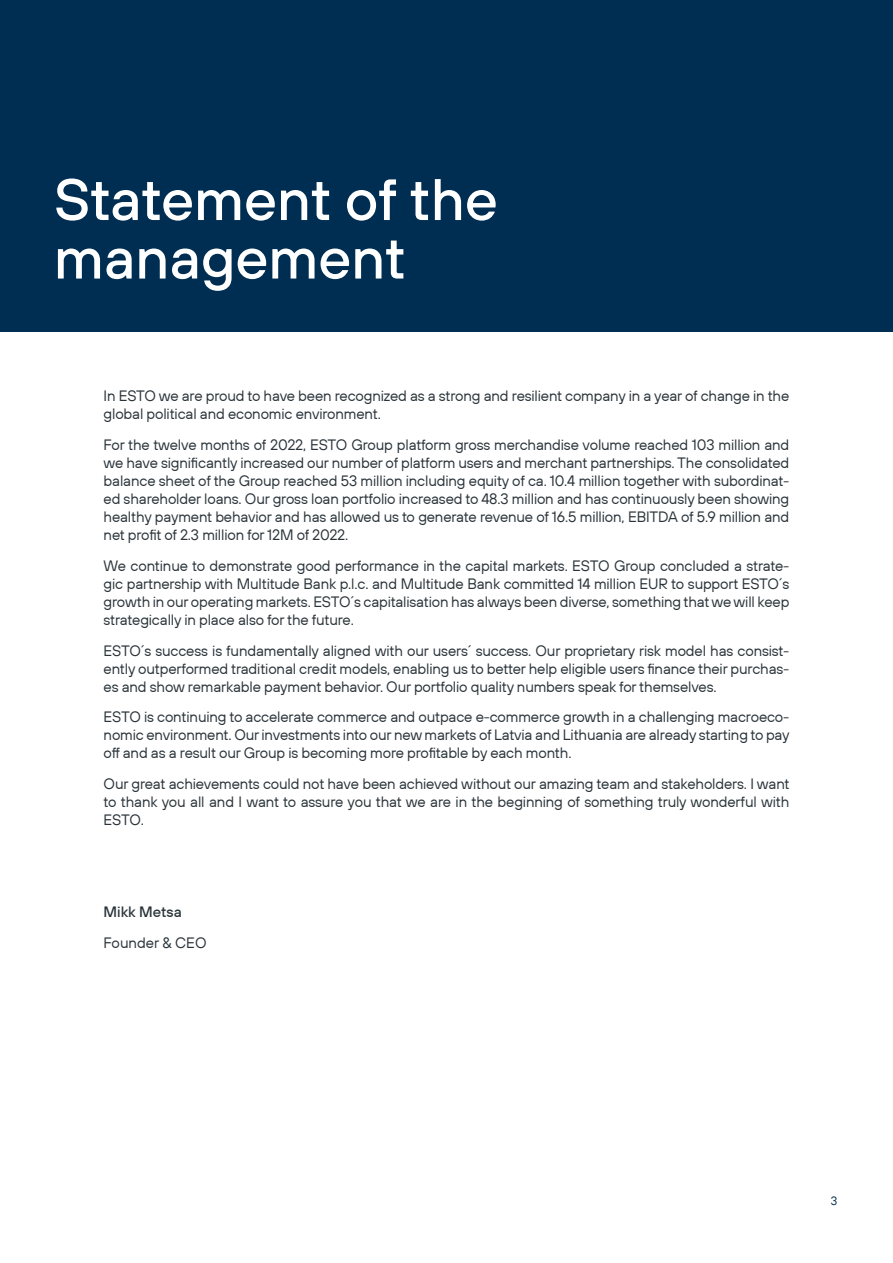
<style>
.page{position:relative;width:893px;height:1263px;background:#fff}
.page>*{position:absolute;margin:0;border:0;box-sizing:border-box;transform-origin:0 0}
.t1{font:500 58.5px/58.5px "TT Hoves Pro";color:#fff}
.t2{font:15px/18px "TT Hoves Pro";letter-spacing:-.01em;color:#2a343a;text-align:justify}
.t3{font:500 15px "TT Hoves Pro";color:#2a343a}
.t4{font:12px "TT Hoves Pro";color:#002e52}
</style>
<div class="page">
<div style="left:0;top:0;width:893px;height:332px;background:#002e52"></div>
<h1 class="t1" style="left:54px;top:169px;width:445px">Statement of the management</h1>
<p class="t2" style="left:104px;top:387px;width:687px">In ESTO we are proud to have been recognized as a strong and resilient company in a year of change in the global political and economic environment.</p>
<p class="t2" style="left:104px;top:435px;width:687px">For the twelve months of 2022, ESTO Group platform gross merchandise volume reached 103 million and we have significantly increased our number of platform users and merchant partnerships. The consolidated balance sheet of the Group reached 53 million including equity of ca. 10.4 million together with subordinat&shy;ed shareholder loans. Our gross loan portfolio increased to 48.3 million and has continuously been showing healthy payment behavior and has allowed us to generate revenue of 16.5 million, EBITDA of 5.9 million and net profit of 2.3 million for 12M of 2022.</p>
<p class="t2" style="left:104px;top:556px;width:687px">We continue to demonstrate good performance in the capital markets. ESTO Group concluded a strate&shy;gic partnership with Multitude Bank p.l.c. and Multitude Bank committed 14 million EUR to support ESTO´s growth in our operating markets. ESTO´s capitalisation has always been diverse, something that we will keep strategically in place also for the future.</p>
<p class="t2" style="left:104px;top:641px;width:687px">ESTO´s success is fundamentally aligned with our users´ success. Our proprietary risk model has consist&shy;ently outperformed traditional credit models, enabling us to better help eligible users finance their purchas&shy;es and show remarkable payment behavior. Our portfolio quality numbers speak for themselves.</p>
<p class="t2" style="left:104px;top:708px;width:688px">ESTO is continuing to accelerate commerce and outpace e-commerce growth in a challenging macroeco&shy;nomic environment. Our investments into our new markets of Latvia and Lithuania are already starting to pay off and as a result our Group is becoming more profitable by each month.</p>
<p class="t2" style="left:104px;top:774px;width:688px">Our great achievements could not have been achieved without our amazing team and stakeholders. I want to thank you all and I want to assure you that we are in the beginning of something truly wonderful with ESTO.</p>
<p class="t3" style="left:104px;top:902px;width:80px">Mikk Metsa</p>
<p class="t2" style="left:104px;top:933px;width:104px">Founder &amp; CEO</p>
<p class="t4" style="left:831px;top:1193px;width:8px">3</p>
</div>
